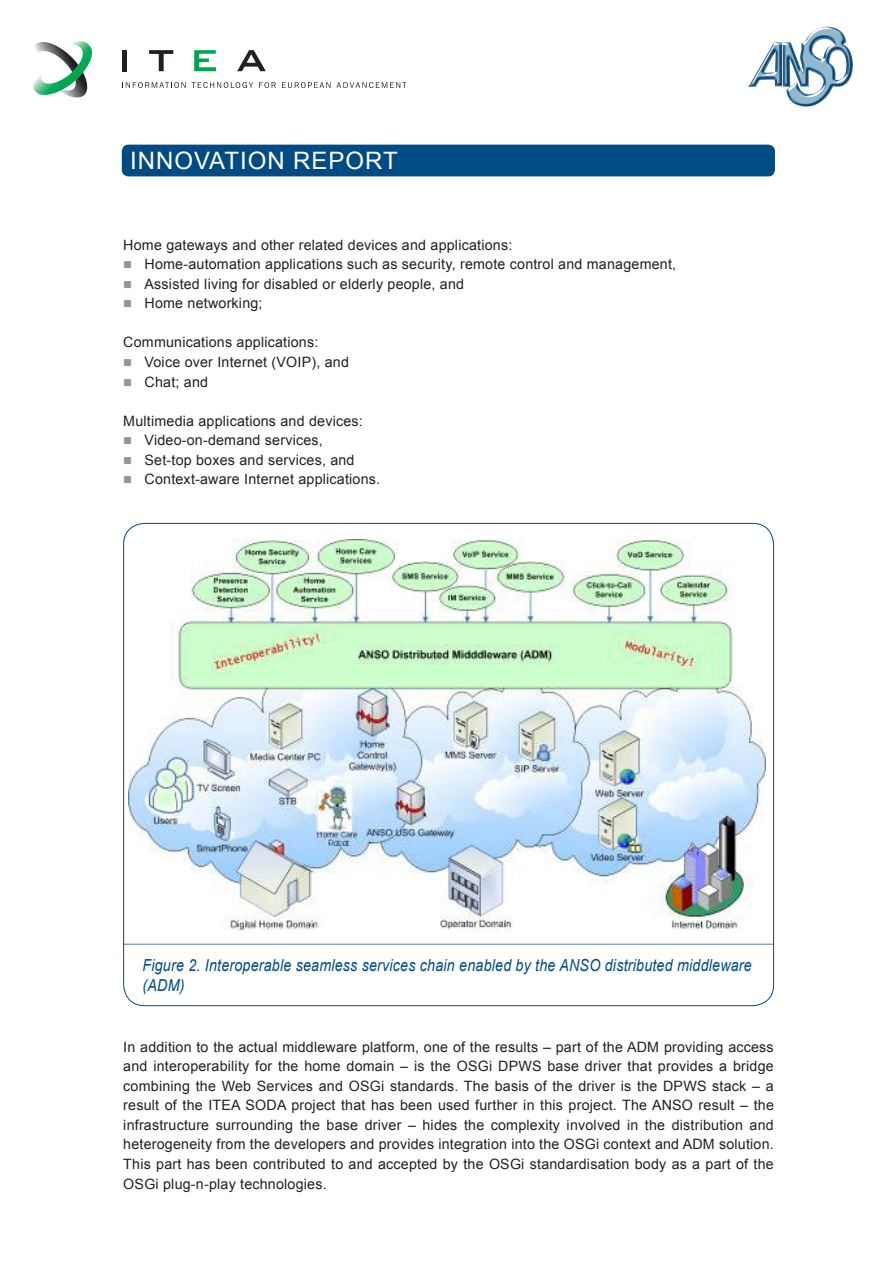
<style>
.page{position:relative;width:893px;height:1263px;background:#fff}
.page>*{position:absolute;margin:0;border:0;box-sizing:border-box;transform-origin:0 0}
.t1{font:24px "Arial";letter-spacing:.04em;color:#fff}
.picture_capture{font:italic 16.65px/20px "Arial";letter-spacing:.015em;color:#004b84;scale:.86 1}
.Bodytext{font:14.25px/19.5px "Arial";letter-spacing:.015em;color:#231f20;text-align:justify}
.bullet_text{font:14.25px "Arial";letter-spacing:.015em;color:#231f20}
.s1{color:#939598}
</style>
<div class="page">
<div style="left:122px;top:145px;width:653px;height:31px;background:#004b84;border-radius:7px"></div>
<svg style="left:122px;top:82px;width:64px;height:6px"></svg>
<svg style="left:192px;top:82px;width:61px;height:6px"></svg>
<svg style="left:259px;top:82px;width:17px;height:6px"></svg>
<svg style="left:282px;top:82px;width:48px;height:6px"></svg>
<svg style="left:337px;top:82px;width:69px;height:6px"></svg>
<div style="left:122px;top:50px;width:5px;height:21px;background:#231f20"></div>
<svg style="left:149px;top:50px;width:24px;height:21px"></svg>
<svg style="left:237px;top:50px;width:29px;height:21px"></svg>
<svg style="left:194px;top:50px;width:22px;height:21px"></svg>
<svg style="left:33px;top:41px;width:60px;height:57px"></svg>
<img style="left:748px;top:27px;width:105px;height:80px">
<hr style="left:124px;top:944px;width:650px;height:1px;background:#557cac">
<img style="left:128px;top:540px;width:638px;height:390px">
<h1 class="t1" style="left:130px;top:145px;width:269px">INNOVATION REPORT</h1>
<p class="Bodytext" style="left:123px;top:235px;width:390px">Home gateways and other related devices and applications:</p>
<p class="bullet_text" style="left:123px;top:255px;width:554px"><span class="s1">■</span> Home-automation applications such as security, remote control and management,</p>
<p class="bullet_text" style="left:123px;top:274px;width:342px"><span class="s1">■</span> Assisted living for disabled or elderly people, and</p>
<p class="bullet_text" style="left:123px;top:294px;width:141px"><span class="s1">■</span> Home networking;</p>
<p class="Bodytext" style="left:123px;top:333px;width:197px">Communications applications:</p>
<p class="bullet_text" style="left:123px;top:353px;width:227px"><span class="s1">■</span> Voice over Internet (VOIP), and</p>
<p class="bullet_text" style="left:123px;top:372px;width:86px"><span class="s1">■</span> Chat; and</p>
<p class="Bodytext" style="left:123px;top:411px;width:241px">Multimedia applications and devices:</p>
<p class="bullet_text" style="left:123px;top:431px;width:201px"><span class="s1">■</span> Video-on-demand services,</p>
<p class="bullet_text" style="left:123px;top:450px;width:233px"><span class="s1">■</span> Set-top boxes and services, and</p>
<p class="bullet_text" style="left:123px;top:470px;width:258px"><span class="s1">■</span> Context-aware Internet applications.</p>
<p class="picture_capture" style="left:143px;top:956px;width:710px">Figure 2. Interoperable seamless services chain enabled by the ANSO distributed middleware (ADM)</p>
<p class="Bodytext" style="left:123px;top:1037px;width:652px">In addition to the actual middleware platform, one of the results – part of the ADM providing access and interoperability for the home domain – is the OSGi DPWS base driver that provides a bridge combining the Web Services and OSGi standards. The basis of the driver is the DPWS stack – a result of the ITEA SODA project that has been used further in this project. The ANSO result – the infrastructure surrounding the base driver – hides the complexity involved in the distribution and heterogeneity from the developers and provides integration into the OSGi context and ADM solution.<br>This part has been contributed to and accepted by the OSGi standardisation body as a part of the OSGi plug-n-play technologies.</p>
</div>
